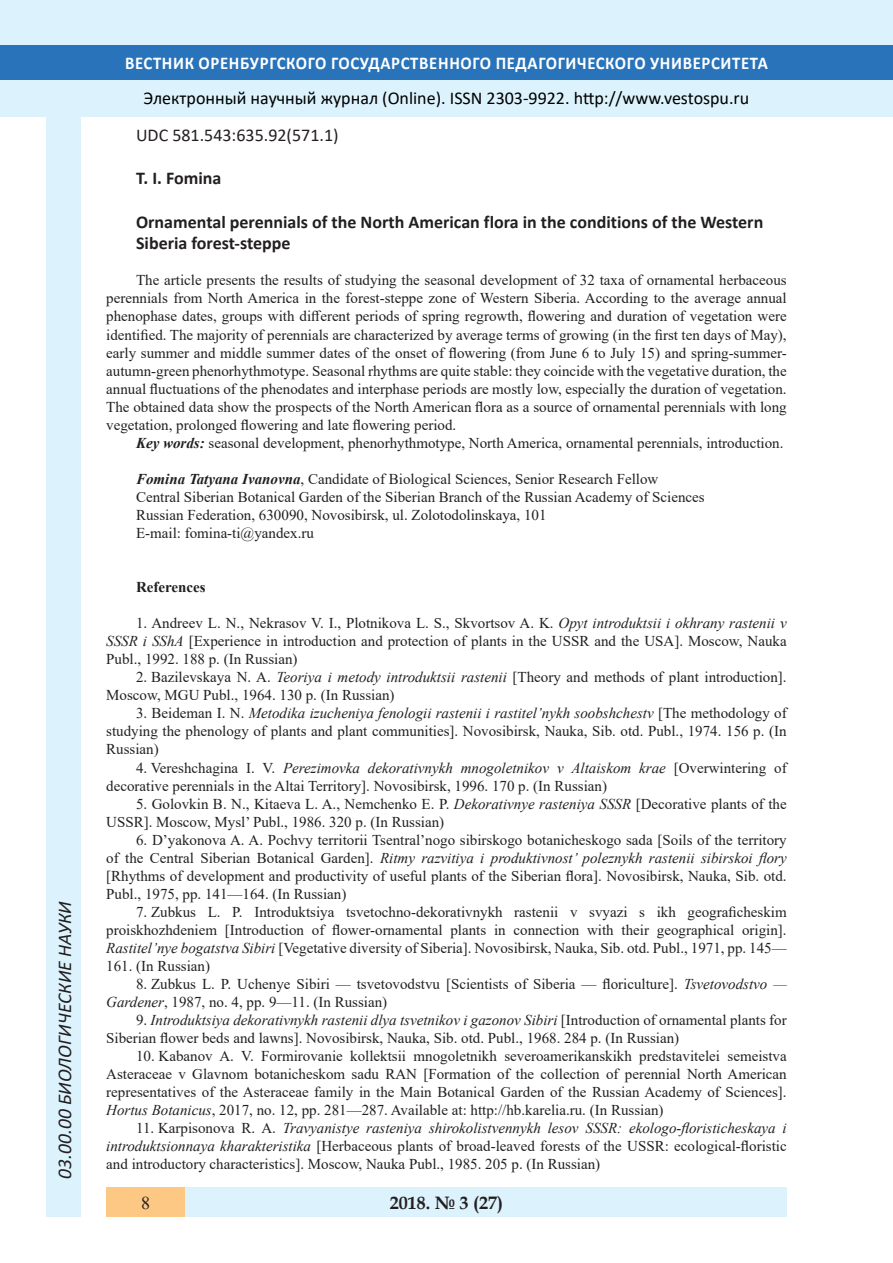
<style>
.page{position:relative;width:893px;height:1263px;background:#fff}
.page>*{position:absolute;margin:0;border:0;box-sizing:border-box;transform-origin:0 0}
.t1{font:italic 19.5px "Calibri";color:#231f20}
.Заголовок_2{font:700 18px/21.6px "Calibri";color:#231f20}
.t2{font:18px "Calibri";color:#000}
.t3{font:700 18px "Calibri";letter-spacing:.04em;color:#fff;scale:.93 1}
.Заголовок_2-2{font:18px "Calibri";color:#231f20}
.t4{font:700 18px "Book Antiqua";color:#231f20}
.t5{font:18px "Times New Roman";color:#231f20}
.литература{font:15px/18px "Times New Roman";color:#231f20;text-align:justify}
.литература-2{font:700 15px "Times New Roman";color:#231f20}
.s1{font-weight:700;font-style:italic}
.s2{font-style:italic}
</style>
<div class="page">
<div style="left:0;top:0;width:893px;height:116px;background:#dcf2fc"></div>
<div style="left:0;top:45px;width:893px;height:34px;background:#2873ba"></div>
<div style="left:106px;top:1188px;width:681px;height:29px;background:#dcf2fc"></div>
<div style="left:106px;top:1188px;width:79px;height:29px;background:#fdc784"></div>
<div style="left:47px;top:116px;width:34px;height:1101px;background:#dcf2fc"></div>
<h1 class="t1" style="left:51px;top:1179px;width:279px;rotate:-90deg">03.00.00 БИОЛОГИЧЕСКИЕ НАУКИ</h1>
<p class="t3" style="left:125px;top:50px;width:693px">ВЕСТНИК ОРЕНБУРГСКОГО ГОСУДАРСТВЕННОГО ПЕДАГОГИЧЕСКОГО УНИВЕРСИТЕТА</p>
<p class="t2" style="left:144px;top:85px;width:607px">Электронный научный журнал (Online). ISSN 2303-9922. http://www.vestospu.ru</p>
<p class="Заголовок_2-2" style="left:136px;top:123px;width:204px">UDC 581.543:635.92(571.1)</p>
<p class="Заголовок_2" style="left:136px;top:167px;width:87px">T. I. Fomina</p>
<p class="Заголовок_2" style="left:136px;top:211px;width:629px">Ornamental perennials of the North American flora in the conditions of the Western<br>Siberia forest-steppe</p>
<p class="литература" style="left:106px;top:271px;width:682px;text-indent:30px">The article presents the results of studying the seasonal development of 32 taxa of ornamental herbaceous perennials from North America in the forest-steppe zone of Western Siberia. According to the average annual phenophase dates, groups with different periods of spring regrowth, flowering and duration of vegetation were identified. The majority of perennials are characterized by average terms of growing (in the first ten days of May), early summer and middle summer dates of the onset of flowering (from June 6 to July 15) and spring-summer&shy;autumn-green phenorhythmotype. Seasonal rhythms are quite stable: they coincide with the vegetative duration, the annual fluctuations of the phenodates and interphase periods are mostly low, especially the duration of vegetation.<br>The obtained data show the prospects of the North American flora as a source of ornamental perennials with long vegetation, prolonged flowering and late flowering period.</p>
<p class="литература" style="left:136px;top:433px;width:649px"><span class="s1">Key words:</span> seasonal development, phenorhythmotype, North America, ornamental perennials, introduction.</p>
<p class="литература" style="left:136px;top:469px;width:524px"><span class="s1">Fomina Tatyana Ivanovna</span>, Candidate of Biological Sciences, Senior Research Fellow</p>
<p class="литература" style="left:136px;top:487px;width:570px">Central Siberian Botanical Garden of the Siberian Branch of the Russian Academy of Sciences</p>
<p class="литература" style="left:136px;top:505px;width:412px">Russian Federation, 630090, Novosibirsk, ul. Zolotodolinskaya, 101</p>
<p class="литература" style="left:136px;top:523px;width:179px">E-mail: fomina-ti@yandex.ru</p>
<p class="литература-2" style="left:136px;top:576px;width:71px">References</p>
<p class="литература" style="left:106px;top:614px;width:682px;text-indent:30px">1. Andreev L. N., Nekrasov V. I., Plotnikova L. S., Skvortsov A. K. <span class="s2">Opyt introduktsii i okhrany rastenii v SSSR i SShA</span> [Experience in introduction and protection of plants in the USSR and the USA]. Moscow, Nauka Publ., 1992. 188 p. (In Russian)</p>
<p class="литература" style="left:106px;top:668px;width:682px;text-indent:30px">2. Bazilevskaya N. A. <span class="s2">Teoriya i metody introduktsii rastenii</span> [Theory and methods of plant introduction].<br>Moscow, MGU Publ., 1964. 130 p. (In Russian)</p>
<p class="литература" style="left:106px;top:704px;width:682px;text-indent:30px">3. Beideman I. N. <span class="s2">Metodika izucheniya fenologii rastenii i rastitel’nykh soobshchestv</span> [The methodology of studying the phenology of plants and plant communities]. Novosibirsk, Nauka, Sib. otd. Publ., 1974. 156 p. (In Russian)</p>
<p class="литература" style="left:106px;top:758px;width:682px;text-indent:30px">4. Vereshchagina I. V. <span class="s2">Perezimovka dekorativnykh mnogoletnikov v Altaiskom krae</span> [Overwintering of decorative perennials in the Altai Territory]. Novosibirsk, 1996. 170 p. (In Russian)</p>
<p class="литература" style="left:106px;top:794px;width:682px;text-indent:30px">5. Golovkin B. N., Kitaeva L. A., Nemchenko E. P. <span class="s2">Dekorativnye rasteniya SSSR</span> [Decorative plants of the<br>USSR]. Moscow, Mysl’ Publ., 1986. 320 p. (In Russian)</p>
<p class="литература" style="left:106px;top:830px;width:682px;text-indent:30px">6. D’yakonova A. A. Pochvy territorii Tsentral’nogo sibirskogo botanicheskogo sada [Soils of the territory of the Central Siberian Botanical Garden]. <span class="s2">Ritmy razvitiya i produktivnost’ poleznykh rastenii sibirskoi flory </span>[Rhythms of development and productivity of useful plants of the Siberian flora]. Novosibirsk, Nauka, Sib. otd.<br>Publ., 1975, pp. 141—164. (In Russian)</p>
<p class="литература" style="left:106px;top:902px;width:682px;text-indent:30px">7. Zubkus L. P. Introduktsiya tsvetochno-dekorativnykh rastenii v svyazi s ikh geograficheskim proiskhozhdeniem [Introduction of flower-ornamental plants in connection with their geographical origin].<br><span class="s2">Rastitel’nye bogatstva Sibiri</span> [Vegetative diversity of Siberia]. Novosibirsk, Nauka, Sib. otd. Publ., 1971, pp. 145— 161. (In Russian)</p>
<p class="литература" style="left:106px;top:974px;width:682px;text-indent:30px">8. Zubkus L. P. Uchenye Sibiri — tsvetovodstvu [Scientists of Siberia — floriculture]. <span class="s2">Tsvetovodstvo —<br>Gardener</span>, 1987, no. 4, pp. 9—11. (In Russian)</p>
<p class="литература" style="left:106px;top:1010px;width:682px;text-indent:30px">9. <span class="s2">Introduktsiya dekorativnykh rastenii dlya tsvetnikov i gazonov Sibiri</span> [Introduction of ornamental plants for<br>Siberian flower beds and lawns]. Novosibirsk, Nauka, Sib. otd. Publ., 1968. 284 p. (In Russian)</p>
<p class="литература" style="left:106px;top:1047px;width:682px;text-indent:30px">10. Kabanov A. V. Formirovanie kollektsii mnogoletnikh severoamerikanskikh predstavitelei semeistva Asteraceae v Glavnom botanicheskom sadu RAN [Formation of the collection of perennial North American representatives of the Asteraceae family in the Main Botanical Garden of the Russian Academy of Sciences].<br><span class="s2">Hortus Botanicus</span>, 2017, no. 12, pp. 281—287. Available at: http://hb.karelia.ru. (In Russian)</p>
<p class="литература" style="left:106px;top:1119px;width:682px;text-indent:30px">11. Karpisonova R. A. <span class="s2">Travyanistye rasteniya shirokolistvennykh lesov SSSR: ekologo-floristicheskaya i introduktsionnaya kharakteristika</span> [Herbaceous plants of broad-leaved forests of the USSR: ecological-floristic and introductory characteristics]. Moscow, Nauka Publ., 1985. 205 p. (In Russian)</p>
<p class="t5" style="left:141px;top:1190px;width:10px">8</p>
<p class="t4" style="left:390px;top:1190px;width:115px">2018. № 3 (27)</p>
</div>
